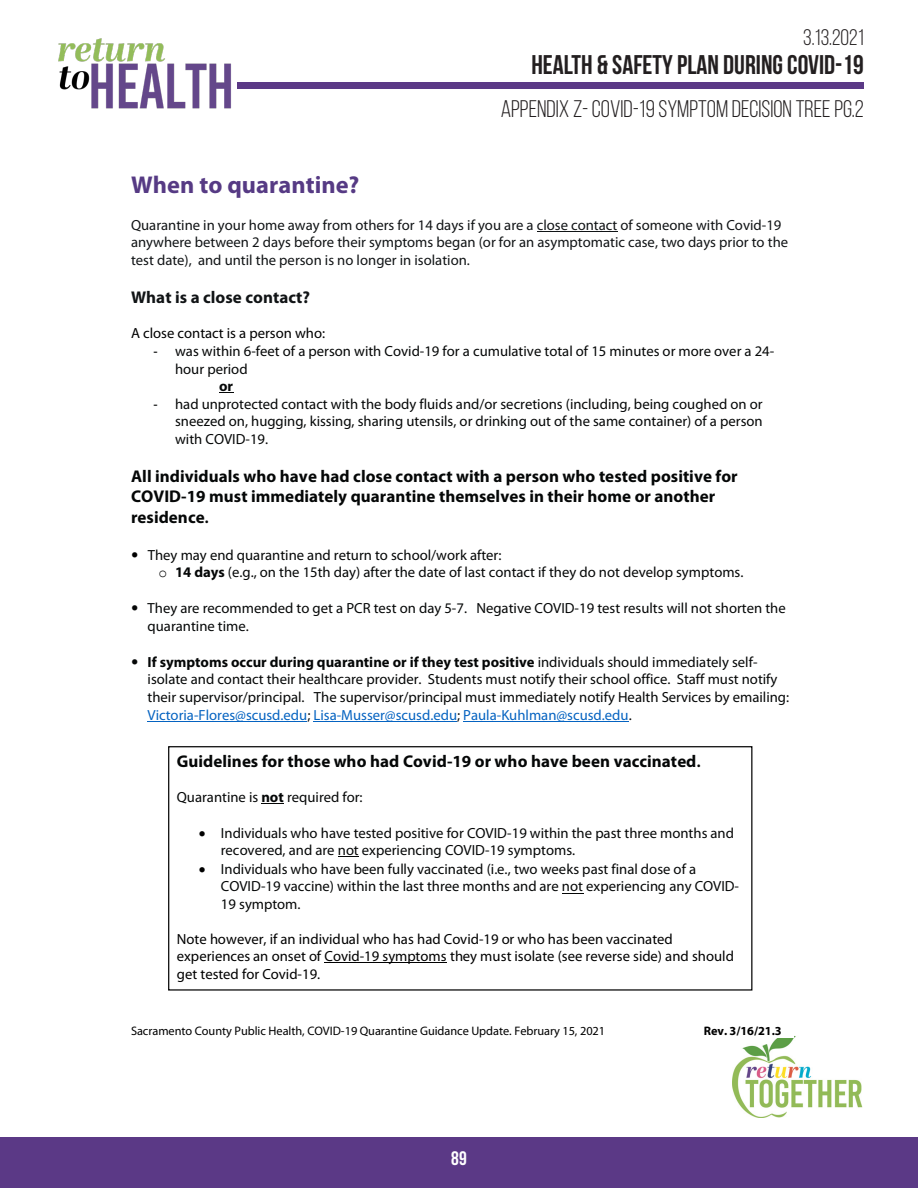
<style>
.page{position:relative;width:918px;height:1188px;background:#fff}
.page>*{position:absolute;margin:0;border:0;box-sizing:border-box;transform-origin:0 0}
.t1{font:700 27px "Bebas Neue";color:#231f20}
.t2{font:700 24.45px "Myriad Pro";color:#563a84}
.t3{font:24px "Bebas Neue";color:#231f20}
.t4{font:22.5px "Bebas Neue";color:#231f20}
.t5{font:700 19.5px "Bebas Neue";color:#fff}
.t6{font:700 17.1px/20.5px "Myriad Pro";letter-spacing:.005em;color:#050707}
.t7{font:700 17.1px "Myriad Pro";letter-spacing:.005em;color:#111416}
.t8{font:14.7px/17.5px "Myriad Pro";color:#050707}
.t9{font:14.7px/17.5px "Myriad Pro";color:#111416}
.t10{font:14.7px/17.5px "Myriad Pro";color:#000}
.t11{font:700 14.7px "Myriad Pro";color:#050707}
.t12{font:12.3px "Myriad Pro";letter-spacing:-.005em;color:#000}
.t13{font:700 12.3px "Myriad Pro";letter-spacing:-.005em;color:#000}
.s1{font-family:"Cambria"}
.s2{font-size:14.7px}
.s3{font-family:"Avenir";color:#000}
.s4{font-family:"Courier New";color:#000}
.s5{font-weight:700}
.s6{font-family:"Avenir"}
.s7{color:#0563c1}
.s8{color:#000}
</style>
<div class="page">
<img style="left:732px;top:1036px;width:131px;height:81px">
<div style="left:238px;top:82px;width:626px;height:6px;background:#5b3986"></div>
<div style="left:0;top:1138px;width:918px;height:50px;background:#5b3986"></div>
<img style="left:58px;top:38px;width:225px;height:71px">
<hr style="left:537px;top:231px;width:80px;height:1px;background:#111416">
<svg style="left:219px;top:392px;width:14px;height:1px"></svg>
<hr style="left:148px;top:721px;width:159px;height:1px;background:#0563c1">
<hr style="left:313px;top:721px;width:144px;height:1px;background:#0563c1">
<hr style="left:463px;top:721px;width:166px;height:1px;background:#0563c1">
<div style="left:129px;top:1023px;width:665px;height:15px;background:#fff"></div>
<div style="left:168px;top:746px;width:584px;height:245px;border:1px solid #000"></div>
<svg style="left:261px;top:803px;width:23px;height:1px"></svg>
<svg style="left:338px;top:856px;width:21px;height:1px"></svg>
<svg style="left:562px;top:893px;width:21px;height:1px"></svg>
<hr style="left:325px;top:962px;width:122px;height:1px;background:#000">
<h3 class="t4" style="left:803px;top:25px;width:62px">3.13.2021</h3>
<h1 class="t1" style="left:531px;top:50px;width:334px">HEALTH &amp; SAFETY PLAN DURING COVID-19</h1>
<p class="t3" style="left:501px;top:96px;width:365px">APPENDIX Z- COVID-19 SYMPTOM DECISION TREE PG.2</p>
<p class="t2" style="left:131px;top:171px;width:230px">When to quarantine?</p>
<p class="t9" style="left:131px;top:216px;width:659px">Quarantine in your home away from others for 14 days if you are a close contact of someone with Covid-19 anywhere between 2 days before their symptoms began (or for an asymptomatic case, two days prior to the test date), and until the person is no longer in isolation.</p>
<p class="t7" style="left:131px;top:287px;width:180px">What is a close contact?</p>
<p class="t10" style="left:131px;top:324px;width:196px">A close contact is a person who:</p>
<p class="t8" style="left:153px;top:342px;width:623px"><span class="s1">-</span> was within 6-feet of a person with Covid-19 for a cumulative total of 15 minutes or more over a 24-</p>
<p class="t8" style="left:175px;top:360px;width:74px">hour period</p>
<p class="t11" style="left:219px;top:378px;width:16px">or</p>
<p class="t8" style="left:175px;top:395px;width:589px;text-align:justify;text-indent:-22px"><span class="s1">-</span> had unprotected contact with the body fluids and/or secretions (including, being coughed on or sneezed on, hugging, kissing, sharing utensils, or drinking out of the same container) of a person with COVID-19.</p>
<p class="t6" style="left:131px;top:466px;width:608px">All individuals who have had close contact with a person who tested positive for<br>COVID-19 must immediately quarantine themselves in their home or another residence<span class="s2">.</span></p>
<p class="t8" style="left:159px;top:546px;width:586px;text-indent:-28px"><span class="s3">•</span> They may end quarantine and return to school/work after:<br><span class="s4">o</span> <span class="s5">14 days</span> (e.g., on the 15th day) after the date of last contact if they do not develop symptoms.</p>
<p class="t8" style="left:148px;top:599px;width:640px;text-indent:-17px"><span class="s6">•</span> They are recommended to get a PCR test on day 5-7. Negative COVID-19 test results will not shorten the quarantine time.</p>
<p class="t8" style="left:148px;top:653px;width:643px;text-indent:-17px"><span class="s6">•</span> <span class="s5">If symptoms occur during quarantine or if they test positive</span> individuals should immediately self&shy;isolate and contact their healthcare provider. Students must notify their school office. Staff must notify their supervisor/principal. The supervisor/principal must immediately notify Health Services by emailing:<br><span class="s7">Victoria-Flores@scusd.edu</span>; <span class="s7">Lisa-Musser@scusd.edu</span>; <span class="s7">Paula-Kuhlman@scusd.edu</span>.</p>
<p class="t6" style="left:177px;top:751px;width:525px">Guidelines for those who had Covid-19 or who have been vaccinated<span class="s2">.</span></p>
<p class="t8" style="left:177px;top:788px;width:187px">Quarantine is <span class="s5">not</span> required for:</p>
<p class="t8" style="left:221px;top:824px;width:515px;text-indent:-22px"><span class="s8">•</span> Individuals who have tested positive for COVID-19 within the past three months and recovered, and are not experiencing COVID-19 symptoms.</p>
<p class="t8" style="left:221px;top:860px;width:520px;text-indent:-22px"><span class="s8">•</span> Individuals who have been fully vaccinated (i.e., two weeks past final dose of a<br>COVID-19 vaccine) within the last three months and are not experiencing any COVID-<br>19 symptom.</p>
<p class="t10" style="left:177px;top:930px;width:559px">Note however, if an individual who has had Covid-19 or who has been vaccinated experiences an onset of Covid-19 symptoms they must isolate (see reverse side) and should get tested for Covid-19.</p>
<p class="t12" style="left:131px;top:1023px;width:476px">Sacramento County Public Health, COVID-19 Quarantine Guidance Update. February 15, 2021</p>
<p class="t13" style="left:704px;top:1024px;width:79px">Rev. 3/16/21.3</p>
<h3 class="t5" style="left:451px;top:1147px;width:17px">89</h3>
</div>
